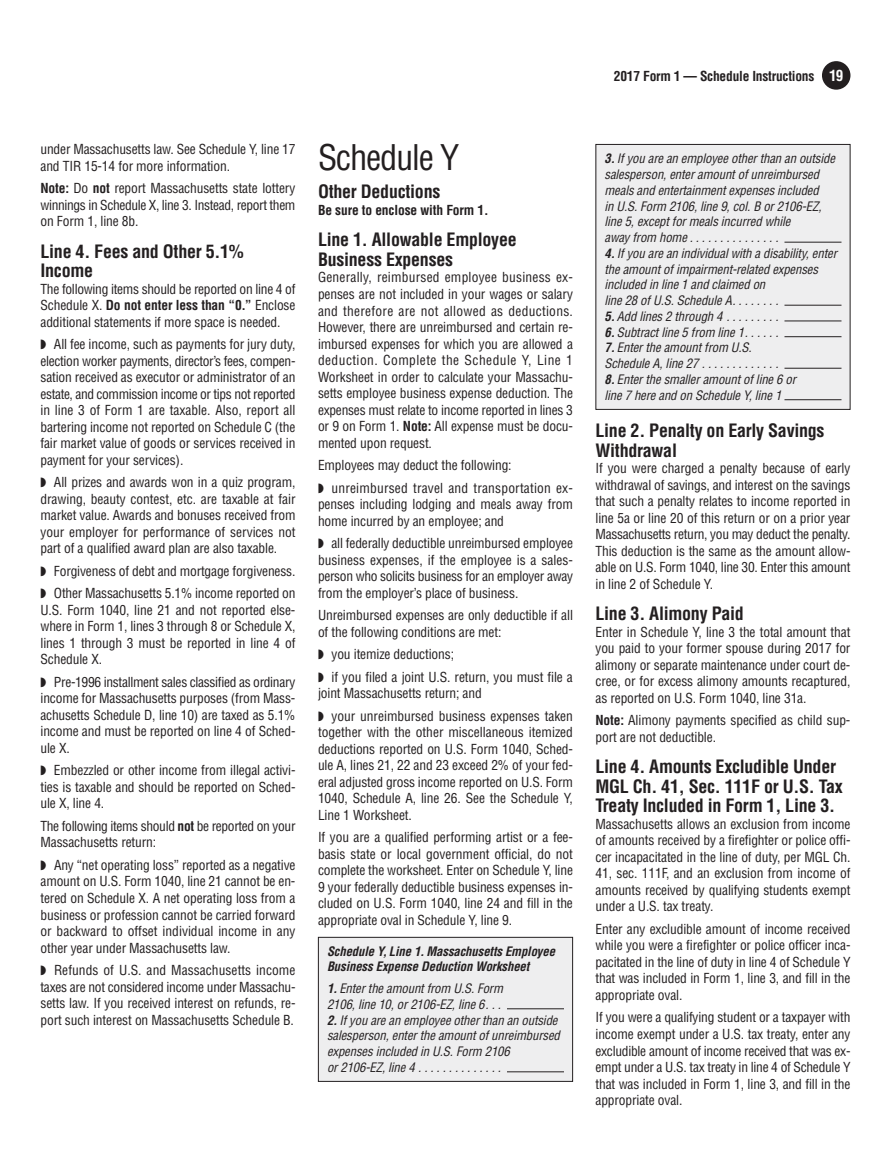
<style>
.page{position:relative;width:891px;height:1175px;background:#fff}
.page>*{position:absolute;margin:0;border:0;box-sizing:border-box;transform-origin:0 0}
.t1{font:condensed 34.5px "Helvetica";letter-spacing:-.035em;color:#231f20}
.t2{font:700 condensed 18px/19.5px "Helvetica";letter-spacing:-.015em;color:#231f20}
.t3{font:condensed 13.5px/16.5px "Helvetica";letter-spacing:-.01em;color:#231f20;text-align:justify}
.t4{font:condensed 13.5px/22.5px "Helvetica";letter-spacing:.015em;color:#231f20}
.t5{font:700 condensed 13.5px "Helvetica";letter-spacing:-.015em;color:#231f20}
.t6{font:italic condensed 12.75px/15.8px "Helvetica";letter-spacing:-.01em;color:#231f20}
.t7{font:italic 700 condensed 12.75px/15.8px "Helvetica";color:#231f20}
.s1{font-size:15px;color:#fff}
.s2{font-weight:700}
</style>
<div class="page">
<div style="left:318px;top:937px;width:255px;height:144px;background:#eeeeef"></div>
<div style="left:318px;top:937px;width:255px;height:144px;border:1px solid #231f20"></div>
<div style="left:596px;top:144px;width:254px;height:265px;background:#eeeeef"></div>
<div style="left:596px;top:144px;width:254px;height:266px;border:1px solid #231f20"></div>
<hr style="left:507px;top:1008px;width:57px;height:1px;background:#231f20">
<hr style="left:507px;top:1071px;width:57px;height:1px;background:#231f20">
<hr style="left:784px;top:242px;width:58px;height:1px;background:#231f20">
<hr style="left:784px;top:305px;width:58px;height:1px;background:#231f20">
<hr style="left:784px;top:320px;width:58px;height:1px;background:#231f20">
<hr style="left:784px;top:336px;width:58px;height:1px;background:#231f20">
<hr style="left:784px;top:368px;width:58px;height:1px;background:#231f20">
<hr style="left:784px;top:399px;width:58px;height:1px;background:#231f20">
<div style="left:822px;top:61px;width:28px;height:29px;background:#231f20;border-radius:50%"></div>
<p class="t5" style="left:614px;top:71px;width:231px">2017 Form 1 — Schedule Instructions <span class="s1">19</span></p>
<p class="t3" style="left:40px;top:142px;width:257px">under Massachusetts law. See Schedule Y, line 17 and TIR 15-14 for more information.</p>
<p class="t3" style="left:40px;top:181px;width:257px"><span class="s2">Note:</span> Do <span class="s2">not</span> report Massachusetts state lottery winnings in Schedule X, line 3. Instead, report them on Form 1, line 8b.</p>
<h2 class="t2" style="left:40px;top:243px;width:205px">Line 4. Fees and Other 5.1%<br>Income</h2>
<p class="t3" style="left:40px;top:282px;width:257px">The following items should be reported on line 4 of Schedule X. <span class="s2">Do not enter less than “0.”</span> Enclose additional statements if more space is needed.</p>
<p class="t3" style="left:40px;top:337px;width:257px">◗ All fee income, such as payments for jury duty, election worker payments, director’s fees, compen - sation received as executor or administrator of an estate, and commission income or tips not reported in line 3 of Form 1 are taxable. Also, report all bartering income not reported on Schedule C (the fair market value of goods or services received in payment for your services).</p>
<p class="t3" style="left:40px;top:475px;width:257px">◗ All prizes and awards won in a quiz program, drawing, beauty contest, etc. are taxable at fair market value. Awards and bonuses received from your employer for performance of services not part of a qualified award plan are also taxable.</p>
<p class="t3" style="left:40px;top:561px;width:257px;line-height:22.5px">◗ Forgiveness of debt and mortgage forgiveness. ◗ Other Massachusetts 5.1% income reported on</p>
<p class="t3" style="left:40px;top:603px;width:257px">U.S. Form 1040, line 21 and not reported else&shy;where in Form 1, lines 3 through 8 or Schedule X, lines 1 through 3 must be reported in line 4 of Schedule X.</p>
<p class="t3" style="left:40px;top:675px;width:257px">◗ Pre-1996 installment sales classified as ordinary income for Massachusetts purposes (from Mass&shy;achusetts Schedule D, line 10) are taxed as 5.1% income and must be reported on line 4 of Sched&shy;ule X.</p>
<p class="t3" style="left:40px;top:763px;width:257px">◗ Embezzled or other income from illegal activi&shy;ties is taxable and should be reported on Sched&shy;ule X, line 4.</p>
<p class="t3" style="left:40px;top:819px;width:257px">The following items should <span class="s2">not</span> be reported on your<br>Massachusetts return:</p>
<p class="t3" style="left:41px;top:858px;width:257px">◗ Any “net operating loss” reported as a negative amount on U.S. Form 1040, line 21 cannot be en&shy;tered on Schedule X. A net operating loss from a business or profession cannot be carried forward or backward to offset individual income in any other year under Massachusetts law.</p>
<p class="t3" style="left:41px;top:963px;width:257px">◗ Refunds of U.S. and Massachusetts income taxes are not considered income under Massachu&shy;setts law. If you received interest on refunds, re&shy;port such interest on Massachusetts Schedule B.</p>
<h1 class="t1" style="left:318px;top:144px;width:143px">Schedule Y</h1>
<h2 class="t2" style="left:318px;top:184px;width:124px">Other Deductions</h2>
<p class="t5" style="left:318px;top:205px;width:172px">Be sure to enclose with Form 1.</p>
<h2 class="t2" style="left:318px;top:232px;width:200px">Line 1. Allowable Employee<br>Business Expenses</h2>
<p class="t3" style="left:318px;top:270px;width:257px">Generally, reimbursed employee business ex&shy;penses are not included in your wages or salary and therefore are not allowed as deductions.<br>However, there are unreimbursed and certain re&shy;imbursed expenses for which you are allowed a deduction. Complete the Schedule Y, Line 1<br>Worksheet in order to calculate your Massachu&shy;setts employee business expense deduction. The expenses must relate to income reported in lines 3 or 9 on Form 1. <span class="s2">Note:</span> All expense must be docu&shy;mented upon request.</p>
<p class="t4" style="left:318px;top:455px;width:257px">Employees may deduct the following:<br>◗ unreimbursed travel and transportation ex-</p>
<p class="t3" style="left:318px;top:497px;width:256px">penses including lodging and meals away from home incurred by an employee; and</p>
<p class="t3" style="left:318px;top:536px;width:257px">◗ all federally deductible unreimbursed employee business expenses, if the employee is a sales - person who solicits business for an employer away from the employer’s place of business.</p>
<p class="t3" style="left:318px;top:608px;width:257px">Unreimbursed expenses are only deductible if all of the following conditions are met:</p>
<p class="t3" style="left:318px;top:644px;width:256px;line-height:22.5px">◗ you itemize deductions;<br>◗ if you filed a joint U.S. return, you must file a</p>
<p class="t3" style="left:318px;top:683px;width:256px;line-height:22.5px">joint Massachusetts return; and<br>◗ your unreimbursed business expenses taken</p>
<p class="t3" style="left:318px;top:725px;width:257px">together with the other miscellaneous itemized deductions reported on U.S. Form 1040, Sched&shy;ule A, lines 21, 22 and 23 exceed 2% of your fed&shy;eral adjusted gross income reported on U.S. Form 1040, Schedule A, line 26. See the Schedule Y, Line 1 Worksheet.</p>
<p class="t3" style="left:318px;top:830px;width:257px">If you are a qualified performing artist or a fee&shy;basis state or local government official, do not complete the worksheet. Enter on Schedule Y, line 9 your federally deductible business expenses in&shy;cluded on U.S. Form 1040, line 24 and fill in the appropriate oval in Schedule Y, line 9.</p>
<p class="t7" style="left:327px;top:944px;width:232px">Schedule Y,Line 1.Massachusetts Employee<br>Business Expense Deduction Worksheet</p>
<p class="t6" style="left:327px;top:981px;width:180px"><span class="s2">1.</span> Enterthe amountfrom U.S.Form<br>2106,line 10,or2106-EZ,line 6...</p>
<p class="t6" style="left:327px;top:1013px;width:237px"><span class="s2">2.</span> Ifyou are an employee otherthan an outside salesperson,enterthe amountofunreimbursed expenses included in U.S.Form 2106 or2106-EZ,line 4 ..............</p>
<p class="t6" style="left:604px;top:152px;width:235px"><span class="s2">3.</span> Ifyou are an employee otherthan an outside salesperson,enteramountofunreimbursed meals and entertainmentexpenses included<br>in U.S.Form 2106,line 9,col.B or2106-EZ, line 5,exceptformeals incurred while<br>away from home ...............</p>
<p class="t6" style="left:604px;top:246px;width:236px"><span class="s2">4.</span> Ifyou are an individualwith a disability,enter the amountofimpairment-related expenses included in line 1 and claimed on<br>line 28 of U.S. Schedule A........</p>
<p class="t6" style="left:604px;top:309px;width:178px"><span class="s2">5.</span> Add lines 2 through 4 .........</p>
<p class="t6" style="left:604px;top:325px;width:178px"><span class="s2">6.</span> Subtractline 5 from line 1......</p>
<p class="t6" style="left:604px;top:341px;width:178px"><span class="s2">7.</span> Enterthe amountfrom U.S.<br>Schedule A,line 27 .............</p>
<p class="t6" style="left:604px;top:372px;width:196px"><span class="s2">8.</span> Enterthe smalleramountofline 6 or line 7 here and on Schedule Y,line 1</p>
<h2 class="t2" style="left:596px;top:422px;width:231px">Line 2. Penalty on Early Savings<br>Withdrawal</h2>
<p class="t3" style="left:596px;top:461px;width:257px">If you were charged a penalty because of early withdrawal of savings, and interest on the savings that such a penalty relates to income reported in line 5a or line 20 of this return or on a prior year Massachusetts return, you may deduct the pen alty.<br>This deduction is the same as the amount allow&shy;able on U.S. Form 1040, line 30. Enter this amount in line 2 of Schedule Y.</p>
<h2 class="t2" style="left:596px;top:605px;width:150px">Line 3. Alimony Paid</h2>
<p class="t3" style="left:596px;top:625px;width:257px">Enter in Schedule Y, line 3 the total amount that you paid to your former spouse during 2017 for alimony or separate maintenance under court de&shy;cree, or for excess alimony amounts recaptured, as reported on U.S. Form 1040, line 31a.</p>
<p class="t3" style="left:596px;top:713px;width:256px"><span class="s2">Note:</span> Alimony payments specified as child sup&shy;port are not deductible.</p>
<h2 class="t2" style="left:596px;top:758px;width:249px">Line 4. Amounts Excludible Under<br>MGL Ch. 41, Sec. 111F or U.S. Tax<br>Treaty Included in Form 1, Line 3.</h2>
<p class="t3" style="left:596px;top:817px;width:257px">Massachusetts allows an exclusion from income of amounts received by a firefighter or police offi&shy;cer incapacitated in the line of duty, per MGL Ch.<br>41, sec. 111F, and an exclusion from income of amounts received by qualifying students exempt under a U.S. tax treaty.</p>
<p class="t3" style="left:596px;top:922px;width:257px">Enter any excludible amount of income received while you were a firefighter or police officer inca&shy;pacitated in the line of duty in line 4 of Schedule Y that was included in Form 1, line 3, and fill in the appropriate oval.</p>
<p class="t3" style="left:596px;top:1010px;width:257px">If you were a qualifying student or a taxpayer with income exempt under a U.S. tax treaty, enter any excludible amount of income received that was ex&shy;empt under a U.S. tax treaty in line 4 of Schedule Y that was included in Form 1, line 3, and fill in the appropriate oval.</p>
</div>
